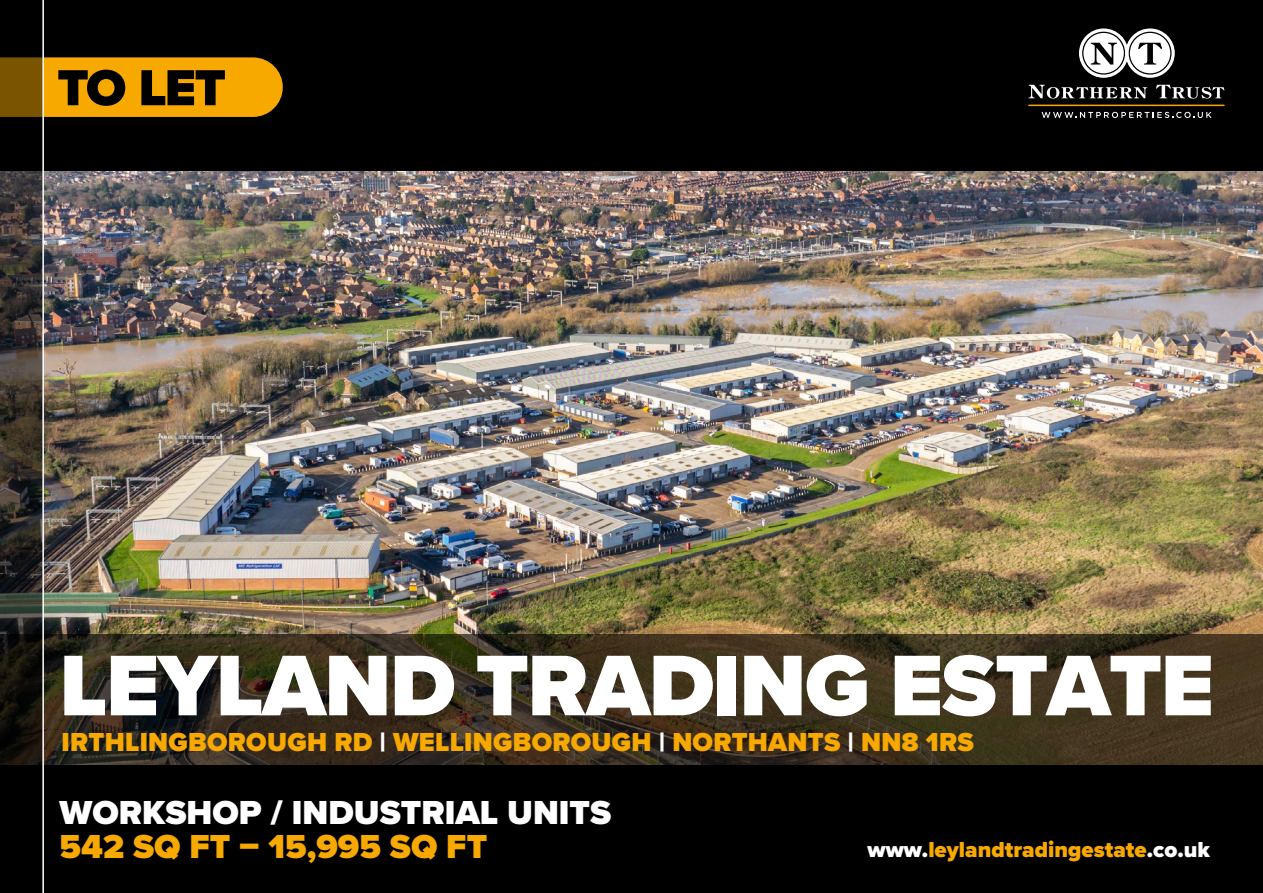
<style>
.page{position:relative;width:1263px;height:893px;background:#fff}
.page>*{position:absolute;margin:0;border:0;box-sizing:border-box;transform-origin:0 0}
.t1{font:900 89.25px "Proxima Nova";letter-spacing:-.015em;color:#fff}
.t2{font:900 52.5px "Proxima Nova";color:#000}
.t3{font:900 34.5px "Proxima Nova";color:#fff}
.t4{font:900 34.5px "Proxima Nova";color:#f7a900}
.t5{font:900 27px "Proxima Nova";letter-spacing:.01em;color:#f7a900}
.t6{font:900 22.5px "Proxima Nova";color:#f7a900}
.s1{color:#fff}
</style>
<div class="page">
<img style="left:44px;top:170px;width:1219px;height:464px">
<svg style="left:44px;top:634px;width:1219px;height:131px;background:#392f1d"></svg>
<div style="left:0;top:0;width:1263px;height:170px;background:#000"></div>
<div style="left:0;top:765px;width:1263px;height:128px;background:#000"></div>
<div style="left:44px;top:57px;width:239px;height:60px;background:#f7a900"></div>
<svg style="left:1029px;top:85px;width:118px;height:14px"></svg>
<svg style="left:1079px;top:28px;width:96px;height:50px"></svg>
<svg style="left:1156px;top:85px;width:68px;height:14px"></svg>
<hr style="left:1029px;top:105px;width:195px;height:1px;background:#f5a800">
<svg style="left:1041px;top:112px;width:170px;height:6px"></svg>
<svg style="left:0;top:57px;width:42px;height:708px;background:#30291f"></svg>
<hr style="left:42px;top:0;width:2px;height:893px;background:#fff">
<h2 class="t2" style="left:57px;top:49px;width:170px">TO LET</h2>
<h1 class="t1" style="left:60px;top:619px;width:1156px">LEYLAND TRADING ESTATE</h1>
<p class="t5" style="left:62px;top:722px;width:914px">IRTHLINGBOROUGH RD <span class="s1">|</span> WELLINGBOROUGH <span class="s1">|</span> NORTHANTS <span class="s1">|</span> NN8 1RS</p>
<p class="t3" style="left:60px;top:787px;width:553px">WORKSHOP / INDUSTRIAL UNITS</p>
<p class="t4" style="left:60px;top:820px;width:429px">542 SQ FT – 15,995 SQ FT</p>
<p class="t6" style="left:868px;top:833px;width:344px"><span class="s1">www.</span>leylandtradingestate<span class="s1">.co.uk</span></p>
</div>
